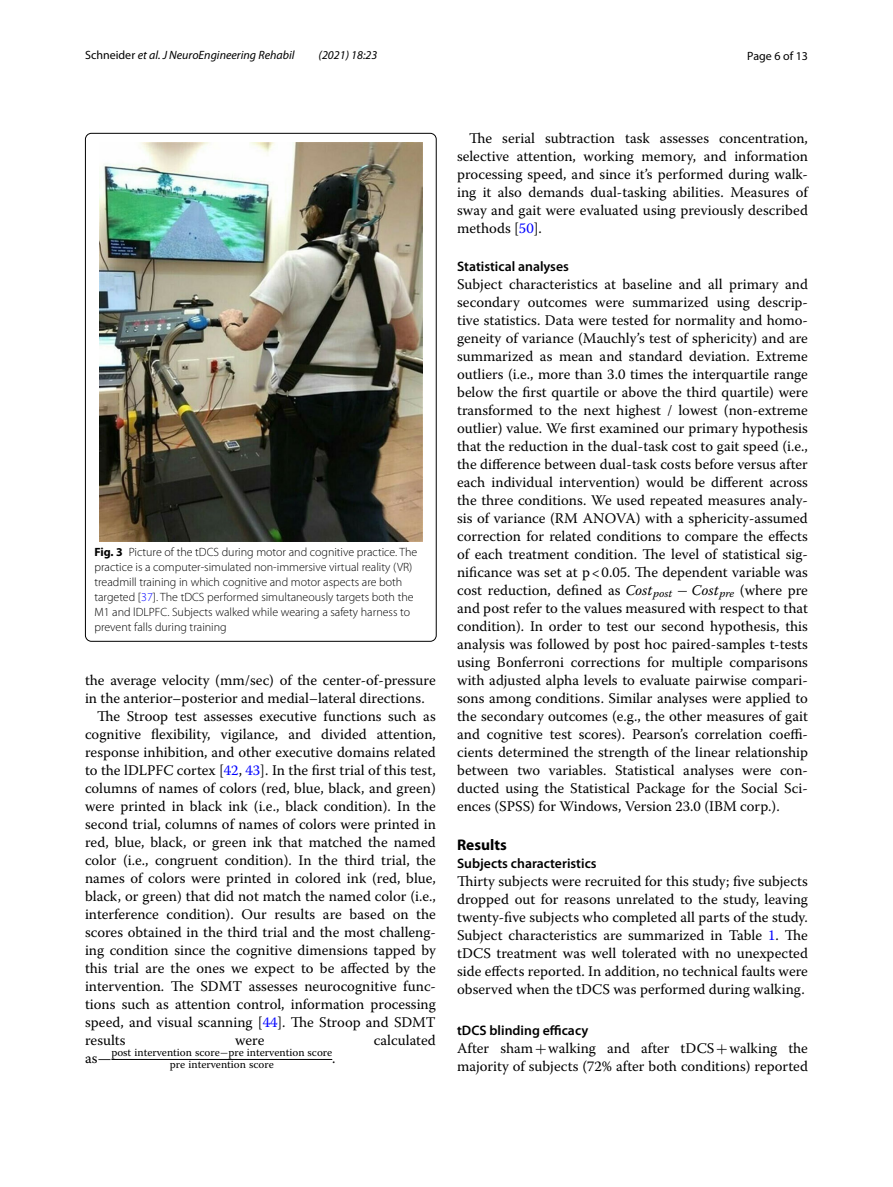
<style>
.page{position:relative;width:893px;height:1187px;background:#fff}
.page>*{position:absolute;margin:0;border:0;box-sizing:border-box;transform-origin:0 0}
.t1{font:700 15.45px "Myriad Pro";color:#000}
.t2{font:14.7px/18px "Warnock Pro";color:#000;text-align:justify}
.t3{font:600 13.8px "Myriad Pro";color:#000}
.t4{font:300 12px/15px "Myriad Pro";color:#000}
.t5{font:italic 12px "Myriad Pro";color:#000}
.t6{font:12px "Myriad Pro";color:#000}
.t7{font:11.25px/12.3px "Warnock Pro Regular 3";color:#000;text-align:center}
.s1{font-style:normal}
.s2{font-weight:700}
.s3{color:#00f}
.s4{font-family:"MTSYN2"}
.s5{font-family:"Warnock Pro It 2"}
.s6{font-family:"MTSYN3"}
.s7{font-family:"MTSY"}
</style>
<div class="page">
<hr style="left:111px;top:1059px;width:221px;height:1px;background:#000">
<img style="left:99px;top:142px;width:323px;height:399px">
<p class="t5" style="left:85px;top:48px;width:211px"><span class="s1">Schneider</span> et al. J NeuroEngineering Rehabil</p>
<p class="t5" style="left:319px;top:48px;width:60px">(2021) 18:23</p>
<p class="t6" style="left:747px;top:48px;width:62px">Page 6 of 13</p>
<p class="t4" style="left:94px;top:545px;width:324px"><span class="s2">Fig. 3</span> Picture of the tDCS during motor and cognitive practice. The practice is a computer-simulated non-immersive virtual reality (VR) treadmill training in which cognitive and motor aspects are both targeted [<span class="s3">37</span>]. The tDCS performed simultaneously targets both the M1 and lDLPFC. Subjects walked while wearing a safety harness to prevent falls during training</p>
<p class="t2" style="left:85px;top:670px;width:352px">the average velocity (mm/sec) of the center-of-pressure</p>
<p class="t2" style="left:85px;top:688px;width:341px">in the anterior–posterior and medial–lateral directions.</p>
<p class="t2" style="left:97px;top:706px;width:340px">The Stroop test assesses executive functions such as</p>
<p class="t2" style="left:85px;top:724px;width:352px">cognitive flexibility, vigilance, and divided attention,</p>
<p class="t2" style="left:85px;top:742px;width:352px">response inhibition, and other executive domains related</p>
<p class="t2" style="left:85px;top:760px;width:352px">to the lDLPFC cortex [<span class="s3">42</span>, <span class="s3">43</span>]. In the first trial of this test,</p>
<p class="t2" style="left:85px;top:778px;width:352px">columns of names of colors (red, blue, black, and green)</p>
<p class="t2" style="left:85px;top:796px;width:352px">were printed in black ink (i.e., black condition). In the</p>
<p class="t2" style="left:85px;top:814px;width:352px">second trial, columns of names of colors were printed in</p>
<p class="t2" style="left:85px;top:832px;width:352px">red, blue, black, or green ink that matched the named</p>
<p class="t2" style="left:85px;top:850px;width:352px">color (i.e., congruent condition). In the third trial, the</p>
<p class="t2" style="left:85px;top:868px;width:352px">names of colors were printed in colored ink (red, blue,</p>
<p class="t2" style="left:85px;top:886px;width:352px">black, or green) that did not match the named color (i.e.,</p>
<p class="t2" style="left:85px;top:904px;width:352px">interference condition). Our results are based on the</p>
<p class="t2" style="left:85px;top:922px;width:352px">scores obtained in the third trial and the most challeng-</p>
<p class="t2" style="left:85px;top:940px;width:352px">ing condition since the cognitive dimensions tapped by</p>
<p class="t2" style="left:85px;top:958px;width:352px">this trial are the ones we expect to be affected by the</p>
<p class="t2" style="left:85px;top:976px;width:352px">intervention. The SDMT assesses neurocognitive func-</p>
<p class="t2" style="left:85px;top:994px;width:352px">tions such as attention control, information processing</p>
<p class="t2" style="left:85px;top:1012px;width:352px">speed, and visual scanning [<span class="s3">44</span>]. The Stroop and SDMT</p>
<p class="t2" style="left:85px;top:1030px;width:42px">results</p>
<p class="t2" style="left:235px;top:1030px;width:31px">were</p>
<p class="t2" style="left:374px;top:1030px;width:64px">calculated</p>
<p class="t2" style="left:85px;top:1048px;width:28px">as—</p>
<p class="t7" style="left:111px;top:1047px;width:222px">post intervention score<span class="s4">−</span>pre intervention score pre intervention score</p>
<p class="t2" style="left:332px;top:1048px;width:5px">.</p>
<p class="t2" style="left:457px;top:128px;width:352px;text-indent:12px">The serial subtraction task assesses concentration, selective attention, working memory, and information processing speed, and since it’s performed during walk&shy;ing it also demands dual-tasking abilities. Measures of sway and gait were evaluated using previously described methods [<span class="s3">50</span>].</p>
<p class="t3" style="left:457px;top:257px;width:113px">Statistical analyses</p>
<p class="t2" style="left:457px;top:275px;width:352px">Subject characteristics at baseline and all primary and secondary outcomes were summarized using descrip&shy;tive statistics. Data were tested for normality and homo&shy;geneity of variance (Mauchly’s test of sphericity) and are summarized as mean and standard deviation. Extreme outliers (i.e., more than 3.0 times the interquartile range below the first quartile or above the third quartile) were transformed to the next highest / lowest (non-extreme outlier) value. We first examined our primary hypothesis that the reduction in the dual-task cost to gait speed (i.e., the difference between dual-task costs before versus after each individual intervention) would be different across the three conditions. We used repeated measures analy&shy;sis of variance (RM ANOVA) with a sphericity-assumed correction for related conditions to compare the effects of each treatment condition. The level of statistical sig&shy;nificance was set at p&lt;0.05. The dependent variable was cost reduction, defined as <span class="s5">Cost</span><sub>post</sub> <span class="s6">−</span> <span class="s5">Cost</span><sub>pre</sub> (where pre and post refer to the values measured with respect to that condition). In order to test our second hypothesis, this analysis was followed by post hoc paired-samples t-tests using Bonferroni corrections for multiple comparisons with adjusted alpha levels to evaluate pairwise compari&shy;sons among conditions. Similar analyses were applied to the secondary outcomes (e.g., the other measures of gait and cognitive test scores). Pearson’s correlation coeffi&shy;cients determined the strength of the linear relationship between two variables. Statistical analyses were con&shy;ducted using the Statistical Package for the Social Sci&shy;ences (SPSS) for Windows, Version 23.0 (IBM corp.).</p>
<p class="t1" style="left:457px;top:834px;width:51px">Results</p>
<p class="t3" style="left:457px;top:854px;width:141px">Subjects characteristics</p>
<p class="t2" style="left:457px;top:871px;width:352px">Thirty subjects were recruited for this study; five subjects dropped out for reasons unrelated to the study, leaving twenty-five subjects who completed all parts of the study.<br>Subject characteristics are summarized in Table <span class="s3">1</span>. The tDCS treatment was well tolerated with no unexpected side effects reported. In addition, no technical faults were observed when the tDCS was performed during walking.</p>
<p class="t3" style="left:457px;top:1021px;width:133px">tDCS blinding efficacy</p>
<p class="t2" style="left:457px;top:1039px;width:352px">After sham<span class="s7">+</span>walking and after tDCS<span class="s7">+</span>walking the majority of subjects (72% after both conditions) reported</p>
</div>
